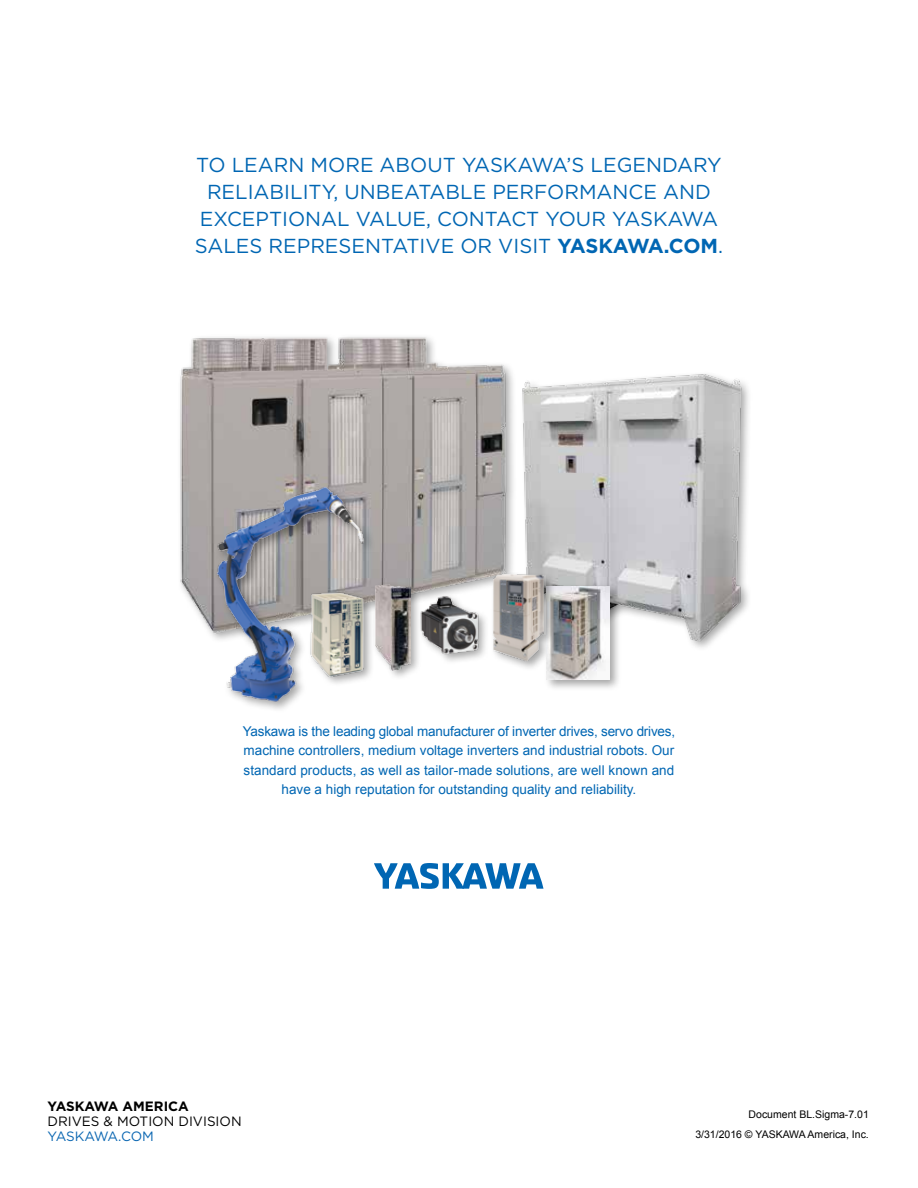
<style>
.page{position:relative;width:918px;height:1188px;background:#fff}
.page>*{position:absolute;margin:0;border:0;box-sizing:border-box;transform-origin:0 0}
.t1{font:20.25px/27px "Gotham HTF";color:#0066b3;text-align:center}
.t2{font:13.5px/19.5px "Arial";color:#0066b3;text-align:center}
.t3{font:13.5px "Gotham";color:#000}
.t4{font:700 13.5px "Gotham HTF";color:#000}
.t5{font:13.5px "Gotham";letter-spacing:-.015em;color:#0b67b2}
.t6{font:10.5px/19.5px "Arial";color:#000;text-align:right}
.s1{font-weight:700}
</style>
<div class="page">
<svg style="left:374px;top:863px;width:170px;height:26px"></svg>
<img style="left:180px;top:337px;width:330px;height:298px">
<div style="left:520px;top:371px;width:233px;height:281px;background:#000;opacity:.35"></div>
<img style="left:507px;top:369px;width:237px;height:274px">
<div style="left:214px;top:484px;width:162px;height:229px;background:#000;opacity:.35"></div>
<img style="left:212px;top:485px;width:157px;height:219px">
<div style="left:543px;top:583px;width:79px;height:109px;background:#000;opacity:.35"></div>
<img style="left:547px;top:586px;width:62px;height:94px">
<div style="left:490px;top:571px;width:66px;height:101px;background:#000;opacity:.35"></div>
<img style="left:492px;top:573px;width:54px;height:89px">
<div style="left:418px;top:593px;width:71px;height:72px;background:#000;opacity:.35"></div>
<img style="left:422px;top:593px;width:62px;height:65px">
<div style="left:372px;top:581px;width:50px;height:100px;background:#000;opacity:.35"></div>
<img style="left:374px;top:584px;width:37px;height:86px">
<div style="left:308px;top:590px;width:67px;height:97px;background:#000;opacity:.35"></div>
<img style="left:303px;top:585px;width:69px;height:99px">
<h1 class="t1" style="left:195px;top:151px;width:530px">TO LEARN MORE ABOUT YASKAWA’S LEGENDARY RELIABILITY, UNBEATABLE PERFORMANCE AND EXCEPTIONAL VALUE, CONTACT YOUR YASKAWA SALES REPRESENTATIVE OR VISIT <span class="s1">YASKAWA.COM</span>.</h1>
<p class="t2" style="left:243px;top:722px;width:434px">Yaskawa is the leading global manufacturer of inverter drives, servo drives, machine controllers, medium voltage inverters and industrial robots. Our standard products, as well as tailor-made solutions, are well known and have a high reputation for outstanding quality and reliability.</p>
<p class="t4" style="left:48px;top:1098px;width:143px">YASKAWA AMERICA</p>
<p class="t3" style="left:48px;top:1113px;width:196px">DRIVES &amp; MOTION DIVISION</p>
<p class="t5" style="left:48px;top:1128px;width:108px">YASKAWA.COM</p>
<p class="t6" style="left:695px;top:1105px;width:175px">Document BL.Sigma-7.01<br>3/31/2016 © YASKAWA America, Inc.</p>
</div>
